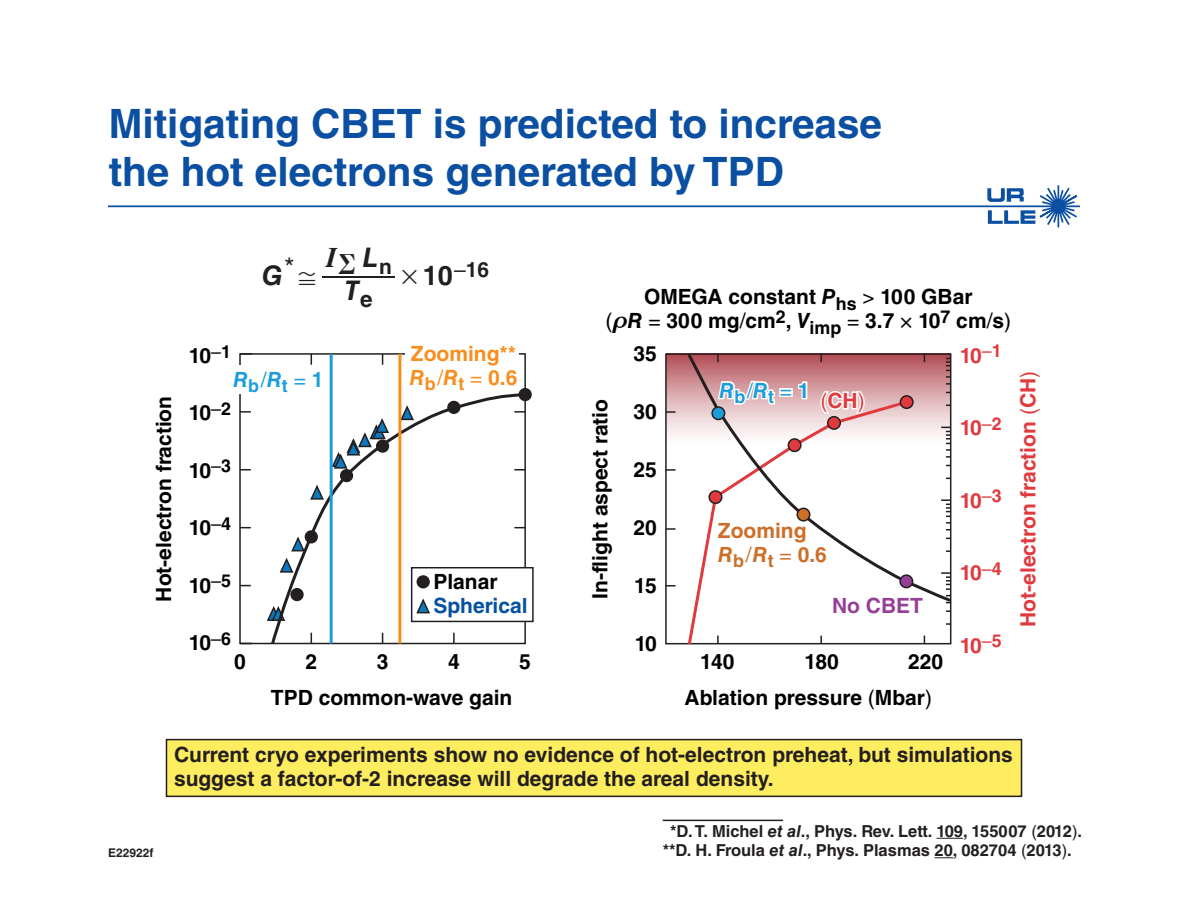
<style>
.page{position:relative;width:1188px;height:918px;background:#fff}
.page>*{position:absolute;margin:0;border:0;box-sizing:border-box;transform-origin:0 0}
.t1{font:700 40.5px/48px "Helvetica LT Std";color:#0a4fa2}
.t2{font:italic 700 28.5px "Times LT Std";color:#231f20}
.t3{font:italic 700 27px "Helvetica LT Std";color:#231f20}
.t4{font:700 27px "Helvetica LT Std";color:#231f20}
.t5{font:27px "Helvetica LT Std";color:#231f20}
.t6{font:700 22.5px "Helvetica LT Std";color:#231f20}
.t7{font:700 21px/36.6px "Helvetica LT Std";color:#000}
.t8{font:700 21px/24px "Helvetica LT Std";color:#231f20}
.t9{font:700 21px "Helvetica LT Std";color:#e03a3e}
.t10{font:700 21px "Helvetica LT Std";color:#f78f20}
.t11{font:700 21px/24px "Helvetica LT Std";color:#cd6f28}
.t12{font:700 21px/24px "Helvetica LT Std";color:#0651a0}
.t13{font:italic 700 21px "Helvetica LT Std";color:#1d9eda}
.t14{font:700 21px "Helvetica LT Std";color:#963f97}
.t15{font:21px "Helvetica LT Std";color:#e03a3e}
.t16{font:700 17.85px "Helvetica LT Std";color:#1d9eda}
.t17{font:700 16.5px "Helvetica LT Std";color:#231f20}
.t18{font:700 12px "Helvetica LT Std";color:#231f20}
.s1{font-family:"MM Relation";font-weight:400;font-style:normal}
.s2{font-weight:400}
.s3{font-family:"MM Binary";font-weight:400}
.s4{font-style:italic}
.s5{color:#000}
.s6{font-family:"MM Greek";font-style:italic}
.s7{font-weight:400;font-style:normal;color:#231f20}
.s8{font-style:normal;color:#231f20}
.s9{font-weight:700}
</style>
<div class="page">
<svg style="left:240px;top:469px;width:11px;height:2px"></svg>
<svg style="left:668px;top:356px;width:18px;height:80px"></svg>
<svg style="left:666px;top:585px;width:10px;height:2px"></svg>
<svg style="left:666px;top:469px;width:10px;height:2px"></svg>
<svg style="left:666px;top:528px;width:10px;height:2px"></svg>
<svg style="left:666px;top:411px;width:10px;height:2px"></svg>
<svg style="left:686px;top:604px;width:224px;height:41px"></svg>
<svg style="left:686px;top:353px;width:266px;height:251px"></svg>
<div style="left:712px;top:407px;width:13px;height:12px;background:#1d9eda;border-radius:50%"></div>
<div style="left:711px;top:406px;width:14px;height:14px;border:2px solid #231f20;border-radius:50%"></div>
<div style="left:900px;top:575px;width:13px;height:13px;background:#963f97;border-radius:50%"></div>
<div style="left:899px;top:574px;width:14px;height:14px;border:2px solid #231f20;border-radius:50%"></div>
<div style="left:797px;top:508px;width:13px;height:13px;background:#cd6f28;border-radius:50%"></div>
<div style="left:796px;top:508px;width:14px;height:14px;border:2px solid #231f20;border-radius:50%"></div>
<svg style="left:240px;top:353px;width:12px;height:2px"></svg>
<svg style="left:240px;top:411px;width:11px;height:2px"></svg>
<svg style="left:240px;top:643px;width:12px;height:1px"></svg>
<div style="left:411px;top:567px;width:123px;height:55px;border:2px solid #231f20"></div>
<div style="left:519px;top:389px;width:12px;height:11px;background:#231f20;border-radius:50%"></div>
<div style="left:519px;top:388px;width:13px;height:13px;border:2px solid #231f20;border-radius:50%"></div>
<svg style="left:266px;top:614px;width:4px;height:7px"></svg>
<svg style="left:270px;top:391px;width:258px;height:254px"></svg>
<hr style="left:330px;top:354px;width:3px;height:290px;background:#1d9eda">
<hr style="left:398px;top:354px;width:3px;height:290px;background:#f78f20">
<svg style="left:987px;top:185px;width:92px;height:43px"></svg>
<hr style="left:108px;top:205px;width:972px;height:2px;background:#0a4fa2">
<div style="left:166px;top:740px;width:856px;height:56px;background:#ffed60"></div>
<div style="left:166px;top:739px;width:856px;height:58px;border:2px solid #231f20"></div>
<svg style="left:936px;top:838px;width:27px;height:1px"></svg>
<svg style="left:935px;top:857px;width:18px;height:1px"></svg>
<hr style="left:663px;top:820px;width:120px;height:1px;background:#231f20">
<hr style="left:322px;top:277px;width:73px;height:1px;background:#231f20">
<p class="t1" style="left:109px;top:99px;width:775px">Mitigating CBET is predicted to increase the hot electrons generated by TPD</p>
<p class="t7" style="left:145px;top:602px;width:207px;rotate:-90deg">Hot-electron fraction</p>
<p class="t7" style="left:189px;top:337px;width:44px">10<sup>–</sup><sup>1</sup></p>
<p class="t3" style="left:363px;top:241px;width:17px">L</p>
<p class="t2" style="left:326px;top:241px;width:13px">I</p>
<p class="t3" style="left:262px;top:259px;width:95px">G<span class="s1">,</span> <sup>R</sup></p>
<p class="t5" style="left:284px;top:252px;width:12px">*</p>
<p class="t8" style="left:379px;top:254px;width:14px">n</p>
<p class="t8" style="left:454px;top:258px;width:37px"><span class="s2">–</span>16</p>
<p class="t4" style="left:400px;top:259px;width:54px"><span class="s3">#</span>10</p>
<p class="t3" style="left:345px;top:274px;width:17px">T</p>
<p class="t6" style="left:360px;top:285px;width:14px">e</p>
<p class="t10" style="left:411px;top:341px;width:107px">Zooming**</p>
<p class="t13" style="left:233px;top:367px;width:17px">R</p>
<p class="t10" style="left:410px;top:365px;width:109px"><span class="s4">R</span><sub>b</sub><span class="s2">/</span><span class="s4">R</span><sub>t</sub> <span class="s2">=</span> 0.6</p>
<p class="t16" style="left:248px;top:375px;width:77px">b<sup>/</sup><sup>R</sup>t <sup>=</sup> <sup>1</sup></p>
<p class="t7" style="left:189px;top:394px;width:44px">10<sup>–</sup><sup>2</sup></p>
<p class="t7" style="left:189px;top:452px;width:44px">10<sup>–</sup><sup>3</sup></p>
<p class="t7" style="left:189px;top:509px;width:44px">10<sup>–</sup><sup>4</sup></p>
<p class="t7" style="left:189px;top:567px;width:44px">10<sup>–</sup><sup>5</sup></p>
<p class="t12" style="left:433px;top:569px;width:96px"><span class="s5">Planar<br></span>Spherical</p>
<p class="t7" style="left:605px;top:285px;width:407px;line-height:24px;text-align:center">OMEGA constant <span class="s4">P</span><sub>hs</sub> <span class="s2">&gt;</span> 100 GBar<br><span class="s2">(</span><span class="s6">t</span><span class="s4">R</span> <span class="s2">=</span> 300 mg<span class="s2">/</span>cm<sup>2</sup>, <span class="s4">V</span><sub>imp</sub> <span class="s2">=</span> 3.7 <span class="s2">×</span> 10<sup>7</sup> cm<span class="s2">/</span>s<span class="s2">)</span></p>
<p class="t7" style="left:582px;top:599px;width:201px;rotate:-90deg">In-flight aspect ratio</p>
<p class="t7" style="left:634px;top:335px;width:25px">35</p>
<p class="t7" style="left:634px;top:393px;width:25px">30</p>
<p class="t7" style="left:634px;top:451px;width:25px">25</p>
<p class="t7" style="left:634px;top:509px;width:25px">20</p>
<p class="t7" style="left:634px;top:567px;width:24px">15</p>
<p class="t13" style="left:719px;top:378px;width:92px">R<sub>b</sub><span class="s7">/</span>R<sub>t</sub> <span class="s7">=</span> <span class="s8">1</span></p>
<p class="t15" style="left:820px;top:388px;width:46px">(<span class="s9">CH</span>)</p>
<p class="t11" style="left:718px;top:518px;width:110px">Zooming<br><span class="s4">R</span><sub>b</sub><span class="s2">/</span><span class="s4">R</span><sub>t</sub> <span class="s2">=</span> 0.6</p>
<p class="t14" style="left:832px;top:592px;width:92px">No CBET</p>
<p class="t9" style="left:960px;top:342px;width:44px">10<sup>–</sup><sup>1</sup></p>
<p class="t9" style="left:960px;top:415px;width:44px">10<sup>–</sup><sup>2</sup></p>
<p class="t9" style="left:960px;top:487px;width:44px">10<sup>–</sup><sup>3</sup></p>
<p class="t9" style="left:960px;top:560px;width:44px">10<sup>–</sup><sup>4</sup></p>
<p class="t7" style="left:189px;top:624px;width:44px">10<sup>–</sup><sup>6</sup></p>
<p class="t7" style="left:635px;top:625px;width:24px">10</p>
<p class="t9" style="left:960px;top:632px;width:44px">10<sup>–</sup><sup>5</sup></p>
<p class="t7" style="left:234px;top:643px;width:13px">0</p>
<p class="t7" style="left:305px;top:643px;width:13px">2</p>
<p class="t7" style="left:271px;top:643px;width:243px;text-indent:106px">3<br>TPD common-wave gain</p>
<p class="t7" style="left:448px;top:643px;width:13px">4</p>
<p class="t7" style="left:519px;top:643px;width:13px">5</p>
<p class="t7" style="left:700px;top:643px;width:36px">140</p>
<p class="t7" style="left:908px;top:643px;width:37px">220</p>
<p class="t7" style="left:685px;top:643px;width:249px;text-indent:120px">180<br>Ablation pressure <span class="s2">(</span>Mbar<span class="s2">)</span></p>
<p class="t9" style="left:1015px;top:627px;width:257px;rotate:-90deg">Hot-electron fraction <span class="s2">(</span>CH<span class="s2">)</span></p>
<p class="t18" style="left:108px;top:846px;width:47px">E22922f</p>
<p class="t8" style="left:174px;top:742px;width:840px">Current cryo experiments show no evidence of hot-electron preheat, but simulations suggest a factor-of-2 increase will degrade the areal density.</p>
<p class="t17" style="left:670px;top:821px;width:413px">*D. T. Michel <span class="s4">et al</span>., Phys. Rev. Lett. 109, 155007 <span class="s2">(</span>2012<span class="s2">)</span>.</p>
<p class="t17" style="left:663px;top:840px;width:411px">**D. H. Froula <span class="s4">et al</span>., Phys. Plasmas 20, 082704 <span class="s2">(</span>2013<span class="s2">)</span>.</p>
</div>
